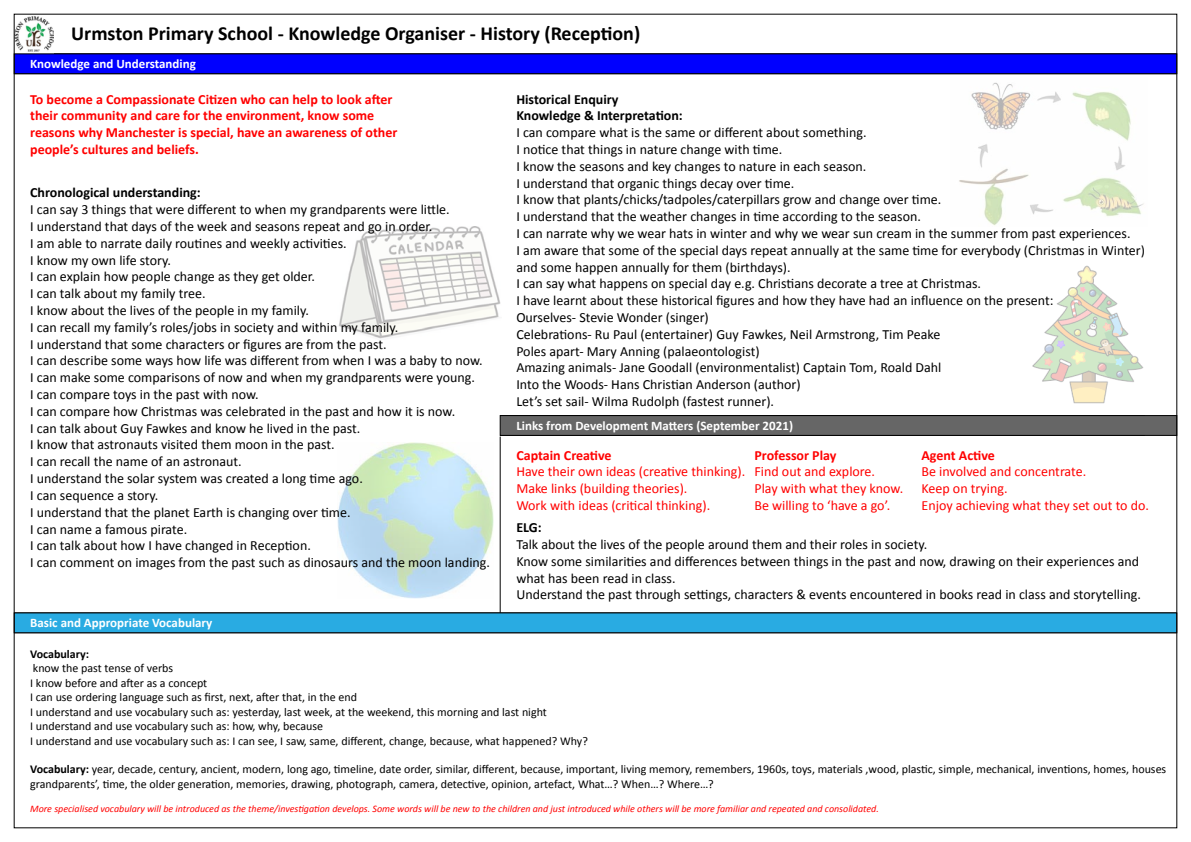
<style>
.page{position:relative;width:1191px;height:842px;background:#fff}
.page>*{position:absolute;margin:0;border:0;box-sizing:border-box;transform-origin:0 0}
.t1{font:700 20px "Calibri";color:#000}
.t2{font:14px/16.8px "Calibri";color:#000}
.t3{font:14px/16.8px "Calibri";color:#f00}
.t4{font:700 14px/16.8px "Calibri";color:#f00}
.t5{font:700 14px/16.8px "Calibri";color:#000}
.t6{font:700 13px "Calibri";color:#fff}
.t7{font:12px/14.4px "Calibri";color:#000}
.t8{font:700 12px "Calibri";color:#000}
.t9{font:italic 10px "Calibri";color:#f00}
.s1{font-weight:700}
</style>
<div class="page">
<hr style="left:500px;top:437px;width:1px;height:176px;background:#000">
<div style="left:499px;top:415px;width:678px;height:21px;background:#666;border:1px solid #000"></div>
<div style="left:14px;top:612px;width:1163px;height:21px;background:#29abe2;border:1px solid #000"></div>
<img style="left:16px;top:16px;width:38px;height:36px">
<div style="left:14px;top:53px;width:1163px;height:21px;background:#00f;border:1px solid #000"></div>
<img style="left:959px;top:82px;width:185px;height:144px">
<img style="left:337px;top:442px;width:156px;height:156px">
<img style="left:338px;top:226px;width:163px;height:113px">
<img style="left:1032px;top:265px;width:112px;height:139px">
<h1 class="t1" style="left:71px;top:21px;width:570px">Urmston Primary School - Knowledge Organiser - History (Reception)</h1>
<p class="t6" style="left:30px;top:56px;width:167px">Knowledge and Understanding</p>
<p class="t4" style="left:30px;top:91px;width:369px">To become a Compassionate Citizen who can help to look after their community and care for the environment, know some reasons why Manchester is special, have an awareness of other people’s cultures and beliefs.</p>
<p class="t5" style="left:30px;top:184px;width:172px">Chronological understanding:</p>
<p class="t2" style="left:30px;top:201px;width:461px">I can say 3 things that were different to when my grandparents were little.<br>I understand that days of the week and seasons repeat and go in order.<br>I am able to narrate daily routines and weekly activities.<br>I know my own life story.<br>I can explain how people change as they get older.<br>I can talk about my family tree.<br>I know about the lives of the people in my family.<br>I can recall my family’s roles/jobs in society and within my family.<br>I understand that some characters or figures are from the past.<br>I can describe some ways how life was different from when I was a baby to now.<br>I can make some comparisons of now and when my grandparents were young.<br>I can compare toys in the past with now.<br>I can compare how Christmas was celebrated in the past and how it is now.<br>I can talk about Guy Fawkes and know he lived in the past.<br>I know that astronauts visited them moon in the past.<br>I can recall the name of an astronaut.<br>I understand the solar system was created a long time ago.<br>I can sequence a story.<br>I understand that the planet Earth is changing over time.<br>I can name a famous pirate.<br>I can talk about how I have changed in Reception.<br>I can comment on images from the past such as dinosaurs and the moon landing.</p>
<p class="t5" style="left:516px;top:91px;width:168px">Historical Enquiry<br>Knowledge &amp; Interpretation:</p>
<p class="t2" style="left:516px;top:124px;width:630px">I can compare what is the same or different about something.<br>I notice that things in nature change with time.<br>I know the seasons and key changes to nature in each season.<br>I understand that organic things decay over time.<br>I know that plants/chicks/tadpoles/caterpillars grow and change over time.<br>I understand that the weather changes in time according to the season.<br>I can narrate why we wear hats in winter and why we wear sun cream in the summer from past experiences.<br>I am aware that some of the special days repeat annually at the same time for everybody (Christmas in Winter) and some happen annually for them (birthdays).<br>I can say what happens on special day e.g. Christians decorate a tree at Christmas.<br>I have learnt about these historical figures and how they have had an influence on the present:<br>Ourselves- Stevie Wonder (singer)<br>Celebrations- Ru Paul (entertainer) Guy Fawkes, Neil Armstrong, Tim Peake<br>Poles apart- Mary Anning (palaeontologist)<br>Amazing animals- Jane Goodall (environmentalist) Captain Tom, Roald Dahl<br>Into the Woods- Hans Christian Anderson (author)<br>Let’s set sail- Wilma Rudolph (fastest runner).</p>
<p class="t6" style="left:516px;top:417px;width:278px">Links from Development Matters (September 2021)</p>
<p class="t4" style="left:516px;top:447px;width:97px">Captain Creative</p>
<p class="t3" style="left:516px;top:463px;width:230px">Have their own ideas (creative thinking).<br>Make links (building theories).<br>Work with ideas (critical thinking).</p>
<p class="t4" style="left:754px;top:447px;width:84px">Professor Play</p>
<p class="t3" style="left:754px;top:463px;width:150px">Find out and explore.<br>Play with what they know.<br>Be willing to ‘have a go’.</p>
<p class="t4" style="left:921px;top:447px;width:75px">Agent Active</p>
<p class="t3" style="left:921px;top:463px;width:229px">Be involved and concentrate.<br>Keep on trying.<br>Enjoy achieving what they set out to do.</p>
<p class="t5" style="left:516px;top:519px;width:27px">ELG:</p>
<p class="t2" style="left:516px;top:536px;width:626px">Talk about the lives of the people around them and their roles in society.<br>Know some similarities and differences between things in the past and now, drawing on their experiences and what has been read in class.<br>Understand the past through settings, characters &amp; events encountered in books read in class and storytelling.</p>
<p class="t6" style="left:30px;top:614px;width:184px">Basic and Appropriate Vocabulary</p>
<p class="t8" style="left:30px;top:646px;width:60px">Vocabulary:</p>
<p class="t7" style="left:30px;top:661px;width:559px">know the past tense of verbs<br>I know before and after as a concept<br>I can use ordering language such as first, next, after that, in the end<br>I understand and use vocabulary such as: yesterday, last week, at the weekend, this morning and last night<br>I understand and use vocabulary such as: how, why, because<br>I understand and use vocabulary such as: I can see, I saw, same, different, change, because, what happened? Why?</p>
<p class="t7" style="left:30px;top:762px;width:1137px"><span class="s1">Vocabulary:</span> year, decade, century, ancient, modern, long ago, timeline, date order, similar, different, because, important, living memory, remembers, 1960s, toys, materials ,wood, plastic, simple, mechanical, inventions, homes, houses grandparents’, time, the older generation, memories, drawing, photograph, camera, detective, opinion, artefact, What…? When…? Where…?</p>
<p class="t9" style="left:30px;top:801px;width:850px">More specialised vocabulary will be introduced as the theme/investigation develops. Some words will be new to the children and just introduced while others will be more familiar and repeated and consolidated.</p>
</div>
